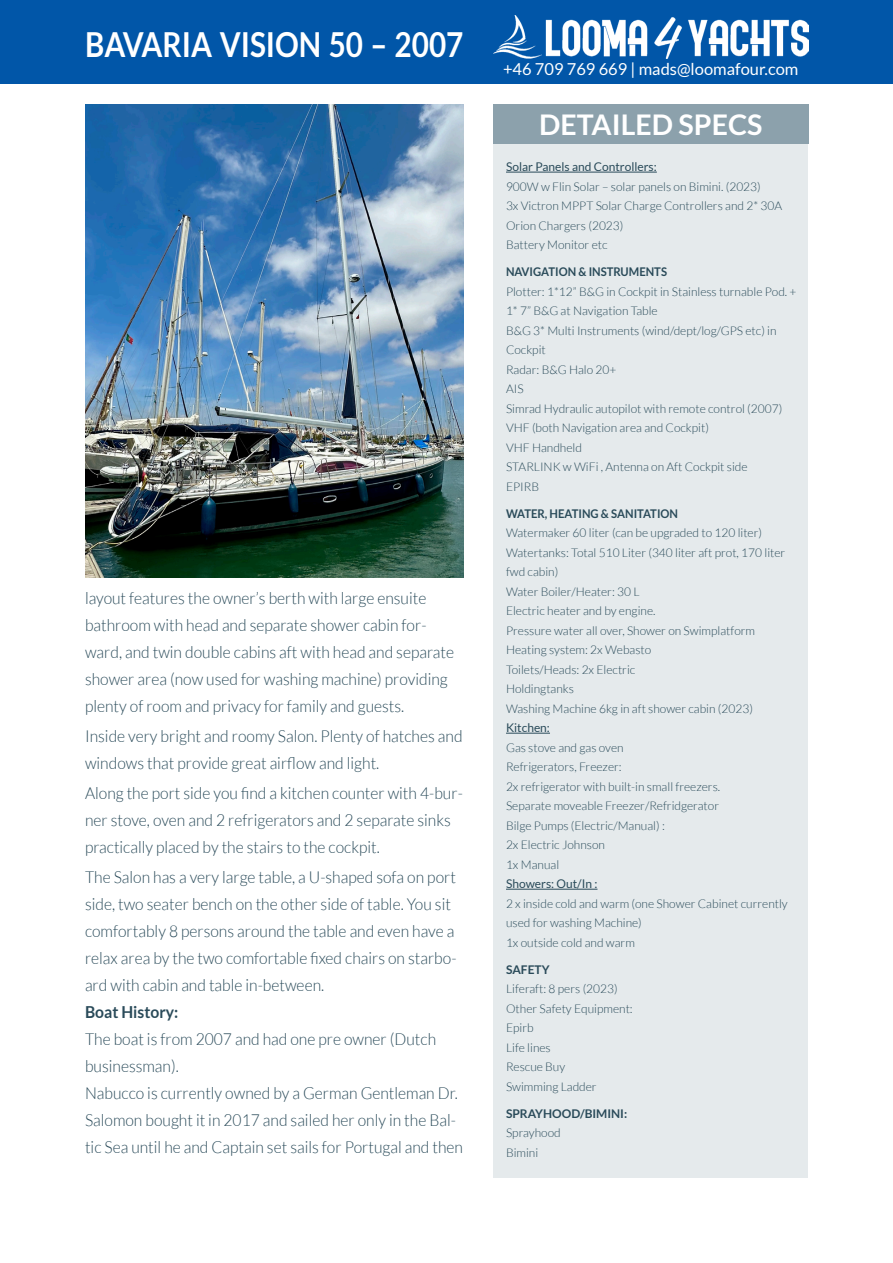
<style>
.page{position:relative;width:893px;height:1263px;background:#fff}
.page>*{position:absolute;margin:0;border:0;box-sizing:border-box;transform-origin:0 0}
.t1{font:700 34.5px "Lato";color:#fff;scale:.86 1}
.t2{font:700 28.5px "Lato";color:#fff}
.t3{font:300 16.5px/27px "Lato";color:#294a59;scale:.95 1}
.t4{font:16.5px "Lato";color:#fff}
.t5{font:700 16.5px "Lato";color:#294a59;scale:.95 1}
.t6{font:300 12px/19.5px "Lato";color:#294a59}
.t7{font:12px "Lato";color:#294a59}
.t8{font:700 12px "Lato";color:#294a59;scale:.94 1}
.t9{font:700 12px "Lato";color:#294a59}
</style>
<div class="page">
<div style="left:493px;top:139px;width:315px;height:1039px;background:#e5eaec"></div>
<div style="left:493px;top:104px;width:315px;height:40px;background:#8ca1ac"></div>
<div style="left:0;top:0;width:893px;height:84px;background:#0156a8"></div>
<img style="left:493px;top:16px;width:315px;height:43px">
<img style="left:85px;top:104px;width:378px;height:473px">
<hr style="left:506px;top:172px;width:151px;height:1px;background:#294a59">
<hr style="left:506px;top:733px;width:44px;height:1px;background:#294a59">
<hr style="left:506px;top:889px;width:91px;height:1px;background:#294a59">
<p class="t1" style="left:85px;top:25px;width:441px">BAVARIA VISION 50 – 2007</p>
<p class="t3" style="left:85px;top:585px;width:390px">layout features the owner’s berth with large ensuite bathroom with head and separate shower cabin for&shy;ward, and twin double cabins aft with head and separate shower area (now used for washing machine) providing plenty of room and privacy for family and guests.</p>
<p class="t3" style="left:85px;top:723px;width:399px">Inside very bright and roomy Salon. Plenty of hatches and windows that provide great airflow and light.</p>
<p class="t3" style="left:85px;top:780px;width:399px">Along the port side you find a kitchen counter with 4-bur&shy;ner stove, oven and 2 refrigerators and 2 separate sinks practically placed by the stairs to the cockpit.</p>
<p class="t3" style="left:85px;top:864px;width:393px">The Salon has a very large table, a U-shaped sofa on port side, two seater bench on the other side of table. You sit comfortably 8 persons around the table and even have a relax area by the two comfortable fixed chairs on starbo&shy;ard with cabin and table in-between.</p>
<p class="t5" style="left:85px;top:1003px;width:100px">Boat History:</p>
<p class="t3" style="left:85px;top:1026px;width:371px">The boat is from 2007 and had one pre owner (Dutch businessman).</p>
<p class="t3" style="left:85px;top:1080px;width:399px">Nabucco is currently owned by a German Gentleman Dr.<br>Salomon bought it in 2017 and sailed her only in the Bal&shy;tic Sea until he and Captain set sails for Portugal and then</p>
<p class="t4" style="left:503px;top:61px;width:297px">+46 709 769 669 | mads@loomafour.com</p>
<p class="t2" style="left:539px;top:108px;width:225px">DETAILED SPECS</p>
<p class="t7" style="left:506px;top:160px;width:152px">Solar Panels and Controllers:</p>
<p class="t6" style="left:506px;top:177px;width:256px">900W w Flin Solar – solar panels on Bimini. (2023)</p>
<p class="t6" style="left:506px;top:196px;width:278px">3x Victron MPPT Solar Charge Controllers and 2* 30A<br>Orion Chargers (2023)</p>
<p class="t6" style="left:506px;top:235px;width:103px">Battery Monitor etc</p>
<p class="t8" style="left:506px;top:265px;width:173px">NAVIGATION &amp; INSTRUMENTS</p>
<p class="t6" style="left:506px;top:282px;width:292px">Plotter: 1*12” B&amp;G in Cockpit in Stainless turnable Pod. +<br>1* 7” B&amp;G at Navigation Table</p>
<p class="t6" style="left:506px;top:321px;width:272px">B&amp;G 3* Multi Instruments (wind/dept/log/GPS etc) in<br>Cockpit</p>
<p class="t6" style="left:506px;top:360px;width:112px">Radar: B&amp;G Halo 20+</p>
<p class="t6" style="left:506px;top:379px;width:19px">AIS</p>
<p class="t6" style="left:506px;top:399px;width:278px">Simrad Hydraulic autopilot with remote control (2007)</p>
<p class="t6" style="left:506px;top:418px;width:204px">VHF (both Navigation area and Cockpit)</p>
<p class="t6" style="left:506px;top:438px;width:77px">VHF Handheld</p>
<p class="t6" style="left:506px;top:457px;width:243px">STARLINK w WiFi , Antenna on Aft Cockpit side</p>
<p class="t6" style="left:506px;top:477px;width:35px">EPIRB</p>
<p class="t8" style="left:506px;top:506px;width:185px">WATER, HEATING &amp; SANITATION</p>
<p class="t6" style="left:506px;top:523px;width:258px">Watermaker 60 liter (can be upgraded to 120 liter)</p>
<p class="t6" style="left:506px;top:543px;width:281px">Watertanks: Total 510 Liter (340 liter aft prot, 170 liter fwd cabin)</p>
<p class="t6" style="left:506px;top:582px;width:135px">Water Boiler/Heater: 30 L</p>
<p class="t6" style="left:506px;top:601px;width:151px">Electric heater and by engine.</p>
<p class="t6" style="left:506px;top:621px;width:251px">Pressure water all over, Shower on Swimplatform</p>
<p class="t6" style="left:506px;top:640px;width:147px">Heating system: 2x Webasto</p>
<p class="t6" style="left:506px;top:660px;width:131px">Toilets/Heads: 2x Electric</p>
<p class="t6" style="left:506px;top:679px;width:70px">Holdingtanks</p>
<p class="t6" style="left:506px;top:699px;width:248px">Washing Machine 6kg in aft shower cabin (2023)</p>
<p class="t7" style="left:506px;top:721px;width:45px">Kitchen:</p>
<p class="t6" style="left:506px;top:738px;width:119px">Gas stove and gas oven</p>
<p class="t6" style="left:506px;top:757px;width:117px">Refrigerators, Freezer:</p>
<p class="t6" style="left:506px;top:777px;width:216px">2x refrigerator with built-in small freezers.</p>
<p class="t6" style="left:506px;top:796px;width:215px">Separate moveable Freezer/Refridgerator</p>
<p class="t6" style="left:506px;top:816px;width:160px">Bilge Pumps (Electric/Manual) :</p>
<p class="t6" style="left:506px;top:835px;width:101px">2x Electric Johnson</p>
<p class="t6" style="left:506px;top:855px;width:55px">1x Manual</p>
<p class="t7" style="left:506px;top:877px;width:93px">Showers: Out/In :</p>
<p class="t6" style="left:506px;top:894px;width:283px">2 x inside cold and warm (one Shower Cabinet currently used for washing Machine)</p>
<p class="t6" style="left:506px;top:933px;width:130px">1x outside cold and warm</p>
<p class="t9" style="left:506px;top:962px;width:45px">SAFETY</p>
<p class="t6" style="left:506px;top:979px;width:113px">Liferaft: 8 pers (2023)</p>
<p class="t6" style="left:506px;top:999px;width:128px">Other Safety Equipment:</p>
<p class="t6" style="left:506px;top:1018px;width:29px">Epirb</p>
<p class="t6" style="left:506px;top:1038px;width:46px">Life lines</p>
<p class="t6" style="left:506px;top:1057px;width:61px">Rescue Buy</p>
<p class="t6" style="left:506px;top:1077px;width:92px">Swimming Ladder</p>
<p class="t9" style="left:506px;top:1106px;width:123px">SPRAYHOOD/BIMINI:</p>
<p class="t6" style="left:506px;top:1123px;width:56px">Sprayhood</p>
<p class="t6" style="left:506px;top:1143px;width:34px">Bimini</p>
</div>
